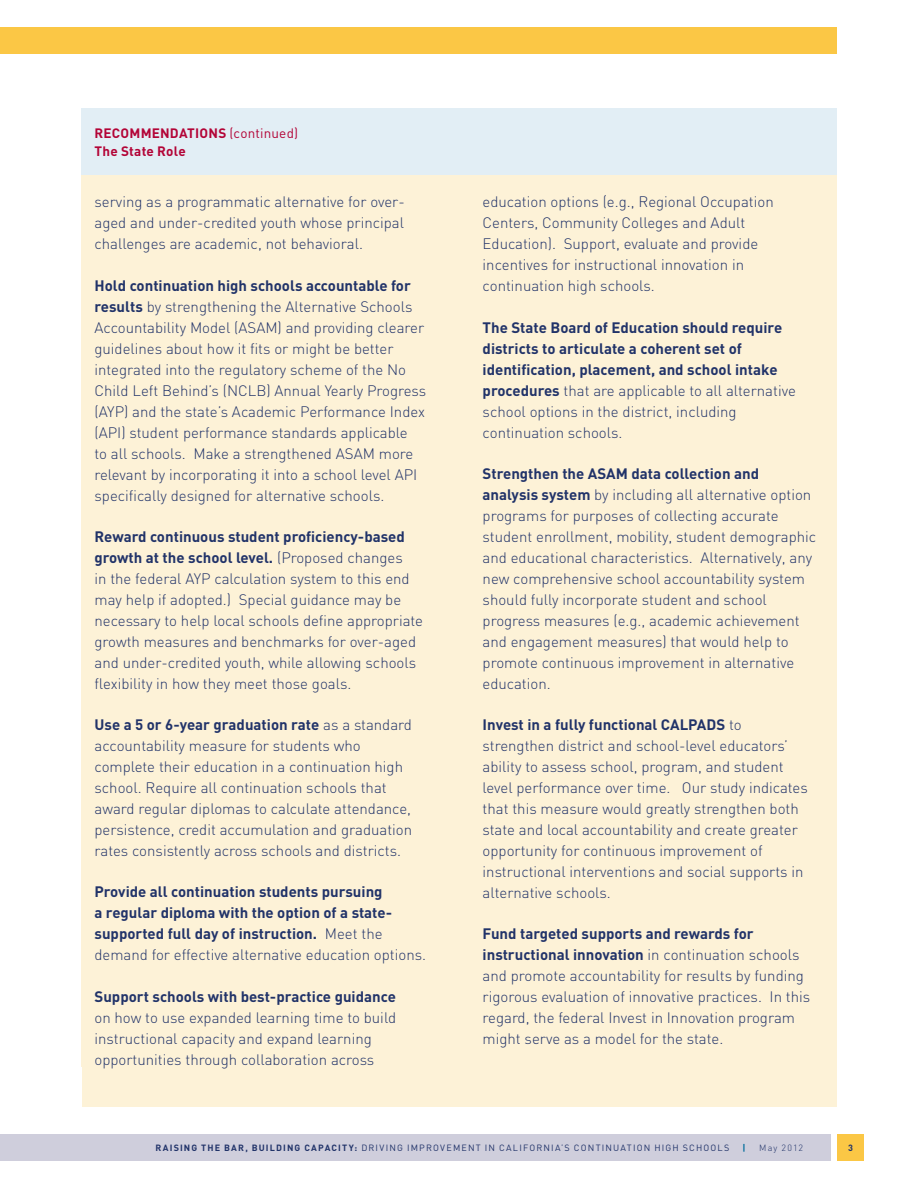
<style>
.page{position:relative;width:918px;height:1188px;background:#fff}
.page>*{position:absolute;margin:0;border:0;box-sizing:border-box;transform-origin:0 0}
.t1{font:300 15px/21px "DIN";color:#213369}
.t2{font:700 15px/21px "DIN";color:#213369}
.t3{font:700 13.5px/18px "DIN";letter-spacing:.015em;color:#b30437}
.t4{font:9px "DIN";letter-spacing:.135em;color:#213369}
.t5{font:300 9px "DIN";letter-spacing:.125em;color:#213369}
.t6{font:700 9px "DIN";color:#006c9b}
.t7{font:700 9px "DIN";color:#213369}
.s1{font-weight:400}
.s2{font-weight:700}
.s3{font-weight:300}
</style>
<div class="page">
<div style="left:0;top:1134px;width:830px;height:27px;background:#cfcedc"></div>
<div style="left:837px;top:1134px;width:27px;height:27px;background:#fbc745"></div>
<div style="left:0;top:27px;width:837px;height:27px;background:#fbc745"></div>
<div style="left:82px;top:175px;width:755px;height:932px;background:#fdf2d7"></div>
<div style="left:81px;top:108px;width:756px;height:67px;background:#e2eef5"></div>
<div style="left:81px;top:175px;width:368px;height:891px;background:#fdf2d7"></div>
<p class="t3" style="left:94px;top:124px;width:205px">Recommendations <span class="s1">(CONTINUED)<br></span>The State Role</p>
<p class="t1" style="left:94px;top:191px;width:312px;text-align:justify">serving as a programmatic alternative for over&shy;aged and under-credited youth whose principal challenges are academic, not behavioral.</p>
<p class="t1" style="left:94px;top:274px;width:333px"><span class="s2">Hold continuation high schools accountable for results</span> by strengthening the Alternative Schools Accountability Model (ASAM) and providing clearer guidelines about how it fits or might be better integrated into the regulatory scheme of the No Child Left Behind’s (NCLB) Annual Yearly Progress (AYP) and the state’s Academic Performance Index (API) student performance standards applicable<br>to all schools. Make a strengthened ASAM more relevant by incorporating it into a school level API specifically designed for alternative schools.</p>
<p class="t1" style="left:94px;top:526px;width:330px"><span class="s2">Reward continuous student proficiency-based growth at the school level.</span> (Proposed changes<br>in the federal AYP calculation system to this end may help if adopted.) Special guidance may be necessary to help local schools define appropriate growth measures and benchmarks for over-aged and under-credited youth, while allowing schools flexibility in how they meet those goals.</p>
<p class="t1" style="left:94px;top:714px;width:319px"><span class="s2">Use a 5 or 6-year graduation rate</span> as a standard accountability measure for students who complete their education in a continuation high school. Require all continuation schools that award regular diplomas to calculate attendance, persistence, credit accumulation and graduation rates consistently across schools and districts.</p>
<p class="t2" style="left:94px;top:881px;width:333px">Provide all continuation students pursuing<br>a regular diploma with the option of a state&shy;supported full day of instruction. <span class="s3">Meet the demand for effective alternative education options.</span></p>
<p class="t2" style="left:94px;top:985px;width:303px">Support schools with best-practice guidance</p>
<p class="t1" style="left:94px;top:1006px;width:303px">on how to use expanded learning time to build instructional capacity and expand learning opportunities through collaboration across</p>
<p class="t1" style="left:483px;top:191px;width:293px">education options (e.g., Regional Occupation Centers, Community Colleges and Adult Education). Support, evaluate and provide incentives for instructional innovation in continuation high schools.</p>
<p class="t2" style="left:483px;top:316px;width:315px">The State Board of Education should require districts to articulate a coherent set of identification, placement, and school intake procedures <span class="s3">that are applicable to all alternative school options in the district, including continuation schools.</span></p>
<p class="t1" style="left:483px;top:463px;width:335px"><span class="s2">Strengthen the ASAM data collection and analysis system</span> by including all alternative option programs for purposes of collecting accurate student enrollment, mobility, student demographic and educational characteristics. Alternatively, any new comprehensive school accountability system should fully incorporate student and school progress measures (e.g., academic achievement and engagement measures) that would help to promote continuous improvement in alternative education.</p>
<p class="t2" style="left:483px;top:713px;width:189px">I nvest in a fully functional CALPAD</p>
<p class="t1" style="left:483px;top:714px;width:327px;text-indent:234px"><span class="s2">S</span> to strengthen district and school-level educators’ ability to assess school, program, and student level performance over time. Our study indicates that this measure would greatly strengthen both state and local accountability and create greater opportunity for continuous improvement of instructional interventions and social supports in alternative schools.</p>
<p class="t1" style="left:483px;top:923px;width:329px"><span class="s2">Fund targeted supports and rewards for instructional innovation</span> in continuation schools and promote accountability for results by funding rigorous evaluation of innovative practices. In this regard, the federal Invest in Innovation program might serve as a model for the state.</p>
<p class="t4" style="left:155px;top:1142px;width:576px"><span class="s2">R a ising the Bar, Building Capacity:</span> DRIVING I MPROVEMENT IN CALIFORNIA’S CONTINUATION HIGH SCHOOLS</p>
<p class="t6" style="left:742px;top:1142px;width:5px">|</p>
<p class="t5" style="left:759px;top:1142px;width:45px">May 2012</p>
<p class="t7" style="left:848px;top:1142px;width:6px">3</p>
</div>
